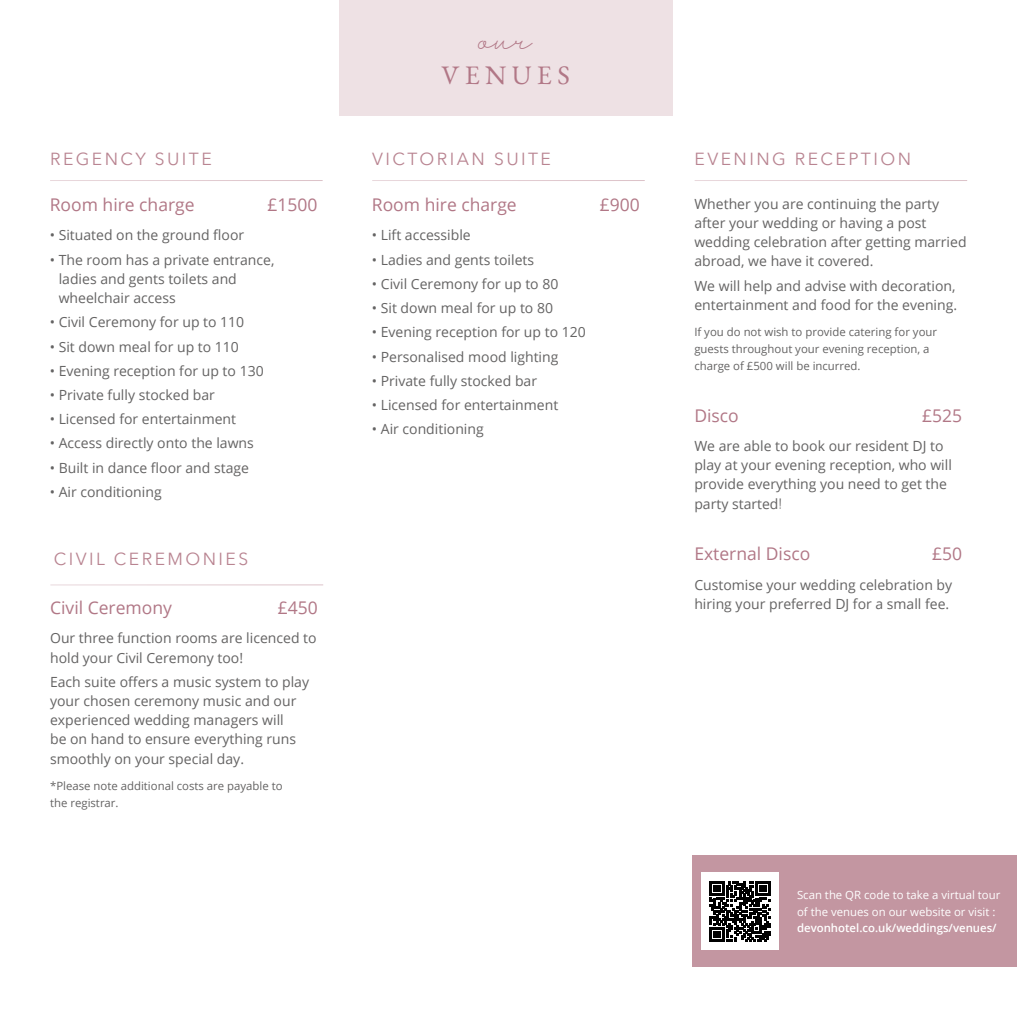
<style>
.page{position:relative;width:1017px;height:1017px;background:#fff}
.page>*{position:absolute;margin:0;border:0;box-sizing:border-box;transform-origin:0 0}
.t1{font:29.75px "Harshita";color:#b17786}
.t2{font:26.78px "EB Garamond";letter-spacing:.2em;color:#b17786}
.t3{font:17.5px "Open Sans";color:#b17786}
.t4{font:17.5px "Avenir Next";letter-spacing:.14em;color:#b98491}
.t5{font:14px/19.2px "Open Sans";color:#646363}
.t6{font:11.38px/16.6px "Open Sans";color:#646363}
.t7{font:11.38px/16.6px "Open Sans";color:#fff}
.t8{font:600 11.38px "Open Sans";color:#fff}
.s1{font-family:"Apple SD Gothic Neo";font-weight:300}
</style>
<div class="page">
<hr style="left:50px;top:584px;width:273px;height:1px;background:#b98491">
<hr style="left:50px;top:180px;width:273px;height:1px;background:#b98491">
<hr style="left:372px;top:180px;width:273px;height:1px;background:#b98491">
<hr style="left:695px;top:180px;width:272px;height:1px;background:#b98491">
<div style="left:693px;top:855px;width:324px;height:112px;background:#c396a1"></div>
<div style="left:701px;top:873px;width:78px;height:77px;background:#fff"></div>
<svg style="left:710px;top:881px;width:60px;height:61px"></svg>
<div style="left:339px;top:0;width:333px;height:115px;background:#eee1e4"></div>
<h1 class="t1" style="left:479px;top:21px;width:54px">our</h1>
<h2 class="t2" style="left:441px;top:58px;width:130px">VENUES</h2>
<p class="t4" style="left:50px;top:144px;width:163px">REGENCY SUITE</p>
<p class="t4" style="left:372px;top:144px;width:180px">VICTORIAN SUITE</p>
<p class="t4" style="left:695px;top:144px;width:218px">EVENING RECEPTION</p>
<p class="t3" style="left:50px;top:193px;width:146px">Room hire charge</p>
<p class="t3" style="left:268px;top:193px;width:52px">£1500</p>
<p class="t5" style="left:50px;top:225px;width:196px">• Situated on the ground floor</p>
<p class="t5" style="left:59px;top:250px;width:217px;text-indent:-9px">• The room has a private entrance, ladies and gents toilets and wheelchair access</p>
<p class="t5" style="left:50px;top:312px;width:196px">• Civil Ceremony for up to 110</p>
<p class="t5" style="left:50px;top:337px;width:191px">• Sit down meal for up to 110</p>
<p class="t5" style="left:50px;top:361px;width:215px">• Evening reception for up to 130</p>
<p class="t5" style="left:50px;top:385px;width:167px">• Private fully stocked bar</p>
<p class="t5" style="left:50px;top:409px;width:188px">• Licensed for entertainment</p>
<p class="t5" style="left:50px;top:433px;width:206px">• Access directly onto the lawns</p>
<p class="t5" style="left:50px;top:458px;width:201px">• Built in dance floor and stage</p>
<p class="t5" style="left:50px;top:482px;width:113px">• Air conditioning</p>
<p class="t4" style="left:54px;top:544px;width:196px">CIVIL CEREMONIES</p>
<p class="t3" style="left:50px;top:596px;width:123px">Civil Ceremony</p>
<p class="t3" style="left:278px;top:596px;width:42px">£450</p>
<p class="t5" style="left:50px;top:628px;width:268px">Our three function rooms are licenced to hold your Civil Ceremony too!</p>
<p class="t5" style="left:50px;top:672px;width:260px">Each suite offers a music system to play your chosen ceremony music and our experienced wedding managers will<br>be on hand to ensure everything runs smoothly on your special day.</p>
<p class="t6" style="left:50px;top:777px;width:234px">*Please note additional costs are payable to the registrar.</p>
<p class="t3" style="left:372px;top:193px;width:146px">Room hire charge</p>
<p class="t3" style="left:600px;top:193px;width:42px">£900</p>
<p class="t5" style="left:372px;top:225px;width:100px">• Lift accessible</p>
<p class="t5" style="left:372px;top:250px;width:164px">• Ladies and gents toilets</p>
<p class="t5" style="left:372px;top:274px;width:188px">• Civil Ceremony for up to 80</p>
<p class="t5" style="left:372px;top:298px;width:183px">• Sit down meal for up to 80</p>
<p class="t5" style="left:372px;top:322px;width:215px">• Evening reception for up to 120</p>
<p class="t5" style="left:372px;top:346px;width:188px">• Personalised mood lighting</p>
<p class="t5" style="left:372px;top:371px;width:167px">• Private fully stocked bar</p>
<p class="t5" style="left:372px;top:395px;width:188px">• Licensed for entertainment</p>
<p class="t5" style="left:372px;top:419px;width:113px">• Air conditioning</p>
<p class="t5" style="left:694px;top:194px;width:274px">Whether you are continuing the party after your wedding or having a post wedding celebration after getting married abroad, we have it covered.</p>
<p class="t5" style="left:694px;top:275px;width:264px">We will help and advise with decoration, entertainment and food for the evening.</p>
<p class="t6" style="left:694px;top:324px;width:244px">If you do not wish to provide catering for your guests throughout your evening reception, a charge of £500 will be incurred.</p>
<p class="t3" style="left:694px;top:403px;width:46px">Disco</p>
<p class="t3" style="left:922px;top:403px;width:42px">£525</p>
<p class="t5" style="left:694px;top:436px;width:259px">We are able to book our resident DJ to play at your evening reception, who will provide everything you need to get the party started<span class="s1">!</span></p>
<p class="t3" style="left:694px;top:542px;width:117px">External Disco</p>
<p class="t3" style="left:932px;top:542px;width:32px">£50</p>
<p class="t5" style="left:694px;top:575px;width:259px">Customise your wedding celebration by hiring your preferred DJ for a small fee.</p>
<p class="t7" style="left:797px;top:886px;width:205px">Scan the QR code to take a virtual tour of the venues on our website or visit :</p>
<p class="t8" style="left:797px;top:920px;width:201px">devonhotel.co.uk/weddings/venues/</p>
</div>
